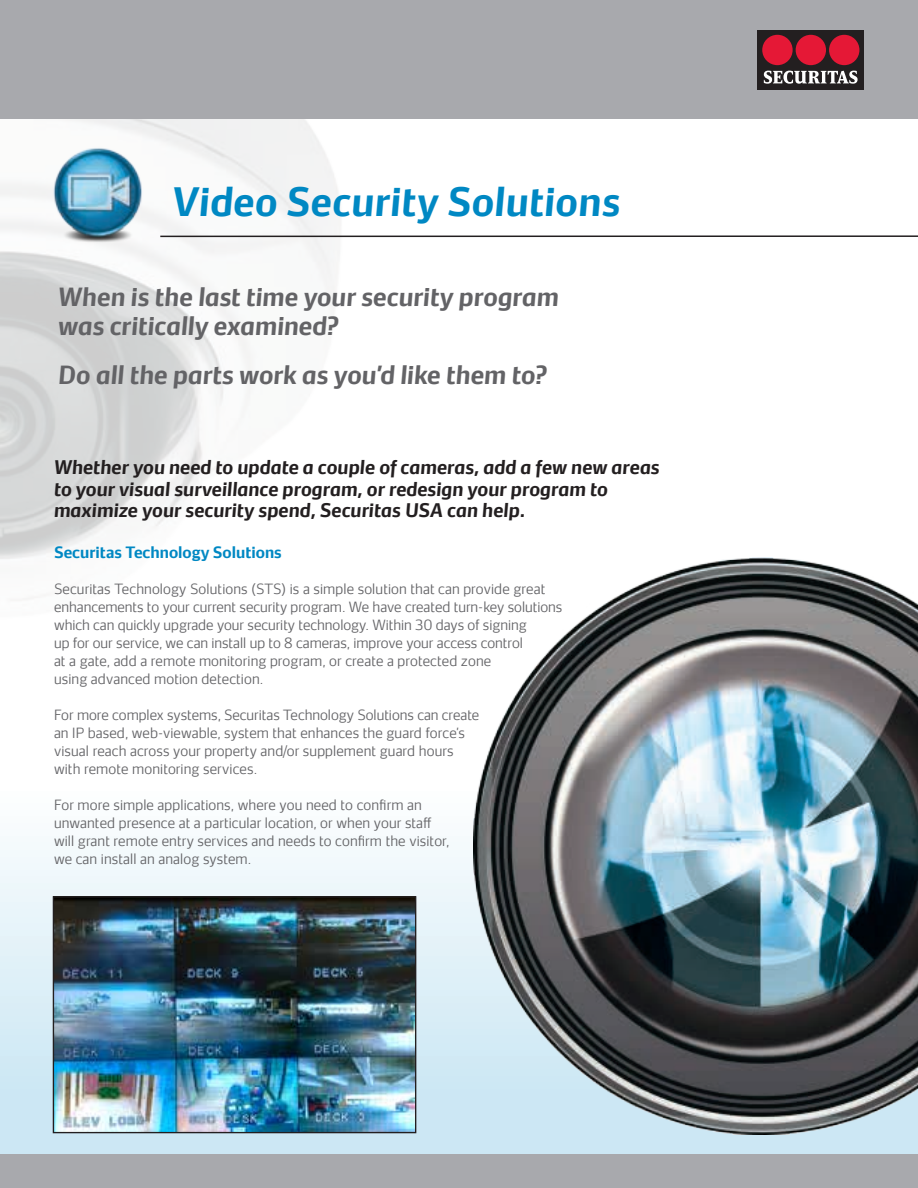
<style>
.page{position:relative;width:918px;height:1188px;background:#fff}
.page>*{position:absolute;margin:0;border:0;box-sizing:border-box;transform-origin:0 0}
.t1{font:italic 700 37.5px "Securitas Sans TT";letter-spacing:.01em;color:#0088c3}
.t2{font:italic 700 24px/28.8px "Securitas Sans TT";color:#636366}
.t3{font:italic 700 18px/21.6px "Securitas Sans TT";color:#231f20}
.t4{font:700 15px "Securitas Sans TT";color:#0088c3}
.t5{font:300 13.5px/18px "Securitas Sans TT";letter-spacing:.01em;color:#636366}
</style>
<div class="page">
<div style="left:0;top:788px;width:918px;height:400px;background:linear-gradient(to bottom,#fcfdfd,#bddeee)"></div>
<img style="left:55px;top:898px;width:359px;height:233px">
<div style="left:53px;top:896px;width:363px;height:237px;border:1px solid #231f20"></div>
<div style="left:0;top:0;width:918px;height:118px;background:#a8a9ad"></div>
<div style="left:758px;top:30px;width:106px;height:59px;background:#231f20"></div>
<div style="left:762px;top:35px;width:31px;height:30px;background:#e51836;border-radius:50%"></div>
<div style="left:829px;top:35px;width:30px;height:30px;background:#e51836;border-radius:50%"></div>
<div style="left:796px;top:35px;width:30px;height:30px;background:#e51836;border-radius:50%"></div>
<svg style="left:764px;top:71px;width:94px;height:13px"></svg>
<div style="left:0;top:1154px;width:918px;height:34px;background:#a8a9ad"></div>
<hr style="left:160px;top:235px;width:758px;height:2px;background:#231f20">
<img style="left:14px;top:118px;width:167px;height:161px">
<img style="left:474px;top:558px;width:444px;height:576px">
<h1 class="t1" style="left:172px;top:169px;width:450px">Video Security Solutions</h1>
<h2 class="t2" style="left:58px;top:280px;width:502px">When is the last time your security program was critically examined?</h2>
<h2 class="t2" style="left:58px;top:358px;width:490px">Do all the parts work as you’d like them to?</h2>
<h3 class="t3" style="left:54px;top:454px;width:607px">Whether you need to update a couple of cameras, add a few new areas to your visual surveillance program, or redesign your program to maximize your security spend, Securitas USA can help.</h3>
<p class="t4" style="left:54px;top:539px;width:229px">Securitas Technology Solutions</p>
<p class="t5" style="left:54px;top:578px;width:510px">Securitas Technology Solutions (STS) is a simple solution that can provide great enhancements to your current security program. We have created turn-key solutions which can quickly upgrade your security technology. Within 30 days of signing<br>up for our service, we can install up to 8 cameras, improve your access control<br>at a gate, add a remote monitoring program, or create a protected zone<br>using advanced motion detection.</p>
<p class="t5" style="left:54px;top:704px;width:427px">For more complex systems, Securitas Technology Solutions can create an IP based, web-viewable, system that enhances the guard force’s visual reach across your property and/or supplement guard hours with remote monitoring services.</p>
<p class="t5" style="left:54px;top:794px;width:397px">For more simple applications, where you need to confirm an unwanted presence at a particular location, or when your staff will grant remote entry services and needs to confirm the visitor, we can install an analog system.</p>
</div>
